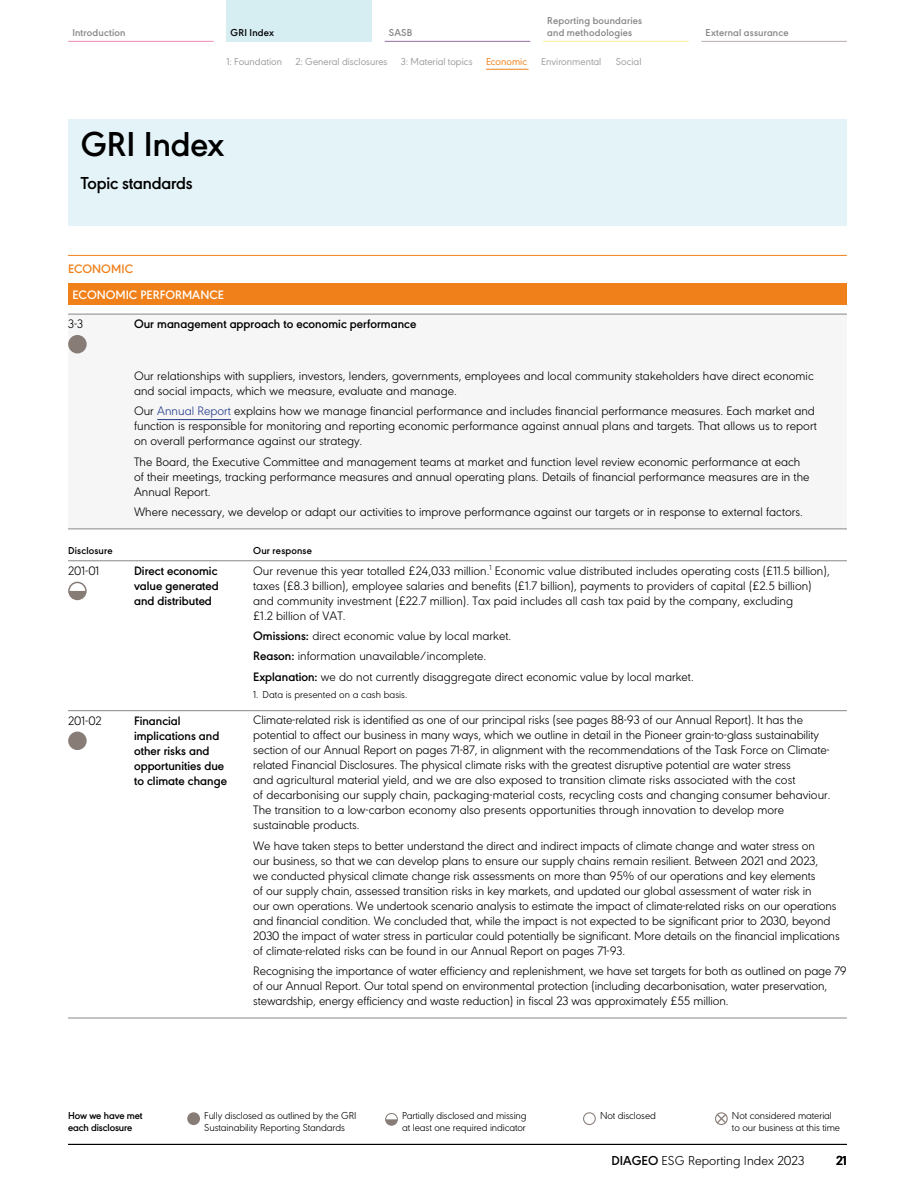
<style>
.page{position:relative;width:915px;height:1191px;background:#fff}
.page>*{position:absolute;margin:0;border:0;box-sizing:border-box;transform-origin:0 0}
.t1{font:600 36px "URW Geometric";letter-spacing:-.005em;color:#000}
.t2{font:600 18px "URW Geometric";letter-spacing:-.01em;color:#000}
.t3{font:300 13.5px "URW Geometric";color:#000}
.t4{font:600 13.5px "URW Geometric";color:#000}
.t5{font:300 12.75px/15px "URW Geometric";color:#000}
.t6{font:600 12.75px/15px "URW Geometric";color:#000;text-align:justify}
.t7{font:600 12.75px "URW Geometric";color:#fff}
.t8{font:600 12.75px "URW Geometric";letter-spacing:.005em;color:#f0801a}
.t9{font:300 10.5px/12px "URW Geometric";letter-spacing:-.01em;color:#000}
.t10{font:600 10.5px/12px "URW Geometric";letter-spacing:.015em;color:#878787}
.t11{font:10.5px "URW Geometric";color:#9d9d9c}
.t12{font:600 10.5px "URW Geometric";letter-spacing:.01em;color:#000}
.t13{font:600 10.5px/12px "URW Geometric";letter-spacing:-.01em;color:#000}
.t14{font:10.5px "URW Geometric";color:#f0801a}
.s1{color:#233a87}
.s2{font-weight:600}
</style>
<div class="page">
<hr style="left:68px;top:255px;width:778px;height:1px;background:#f0801a">
<div style="left:68px;top:283px;width:778px;height:22px;background:#f0801a"></div>
<hr style="left:68px;top:528px;width:66px;height:1px;background:#878787">
<hr style="left:134px;top:528px;width:712px;height:1px;background:#878787">
<hr style="left:68px;top:314px;width:66px;height:1px;background:#878787">
<hr style="left:134px;top:314px;width:712px;height:1px;background:#878787">
<div style="left:68px;top:335px;width:19px;height:18px;background:#887c77;border-radius:50%"></div>
<hr style="left:157px;top:419px;width:74px;height:1px;background:#233a87">
<hr style="left:68px;top:560px;width:66px;height:1px;background:#878787">
<hr style="left:134px;top:560px;width:119px;height:1px;background:#878787">
<hr style="left:253px;top:560px;width:593px;height:1px;background:#878787">
<hr style="left:68px;top:710px;width:66px;height:1px;background:#878787">
<hr style="left:134px;top:710px;width:119px;height:1px;background:#878787">
<hr style="left:253px;top:710px;width:593px;height:1px;background:#878787">
<hr style="left:68px;top:1017px;width:66px;height:1px;background:#878787">
<hr style="left:134px;top:1017px;width:119px;height:1px;background:#878787">
<hr style="left:253px;top:1017px;width:593px;height:1px;background:#878787">
<div style="left:68px;top:581px;width:19px;height:19px;border:2px solid #887c77;border-radius:50%"></div>
<svg style="left:69px;top:591px;width:17px;height:8px"></svg>
<div style="left:68px;top:731px;width:19px;height:19px;background:#887c77;border-radius:50%"></div>
<div style="left:68px;top:119px;width:778px;height:106px;background:#e4f3f7"></div>
<div style="left:187px;top:1112px;width:13px;height:13px;background:#887c77;border-radius:50%"></div>
<div style="left:385px;top:1113px;width:13px;height:12px;border:1px solid #887c77;border-radius:50%"></div>
<svg style="left:385px;top:1119px;width:12px;height:6px"></svg>
<div style="left:583px;top:1112px;width:12px;height:13px;border:1px solid #887c77;border-radius:50%"></div>
<svg style="left:715px;top:1112px;width:12px;height:13px"></svg>
<hr style="left:68px;top:1144px;width:778px;height:1px;background:#000">
<div style="left:226px;top:0;width:146px;height:41px;background:#d6edf2"></div>
<hr style="left:68px;top:41px;width:145px;height:1px;background:#ee8bb6">
<hr style="left:384px;top:41px;width:146px;height:1px;background:#9271a2">
<hr style="left:543px;top:41px;width:145px;height:1px;background:#fcee9a">
<hr style="left:701px;top:41px;width:145px;height:1px;background:#b6ada9">
<hr style="left:486px;top:69px;width:42px;height:1px;background:#f0801a">
<p class="t10" style="left:72px;top:26px;width:55px">Introduction</p>
<p class="t12" style="left:230px;top:25px;width:45px">GRI Index</p>
<p class="t10" style="left:389px;top:26px;width:25px">SASB</p>
<p class="t10" style="left:547px;top:14px;width:96px">Reporting boundaries and methodologies</p>
<p class="t11" style="left:226px;top:54px;width:57px">1: Foundation</p>
<p class="t11" style="left:295px;top:54px;width:93px">2: General disclosures</p>
<p class="t11" style="left:401px;top:54px;width:73px">3: Material topics</p>
<p class="t14" style="left:486px;top:54px;width:43px">Economic</p>
<p class="t11" style="left:541px;top:54px;width:62px">Environmental</p>
<p class="t11" style="left:615px;top:54px;width:27px">Social</p>
<h1 class="t1" style="left:81px;top:117px;width:145px">GRI Index</h1>
<h2 class="t2" style="left:81px;top:169px;width:113px">Topic standards</h2>
<p class="t8" style="left:68px;top:259px;width:67px">ECONOMIC</p>
<p class="t7" style="left:72px;top:285px;width:153px">ECONOMIC PERFORMANCE</p>
<p class="t5" style="left:68px;top:315px;width:17px">3-3</p>
<p class="t6" style="left:134px;top:315px;width:284px">Our management approach to economic performance</p>
<p class="t10" style="left:705px;top:26px;width:84px">External assurance</p>
<p class="t5" style="left:134px;top:367px;width:681px">Our relationships with suppliers, investors, lenders, governments, employees and local community stakeholders have direct economic and social impacts, which we measure, evaluate and manage.</p>
<p class="t5" style="left:134px;top:403px;width:684px">Our <span class="s1">Annual Report</span> explains how we manage financial performance and includes financial performance measures. Each market and function is responsible for monitoring and reporting economic performance against annual plans and targets. That allows us to report on overall performance against our strategy.</p>
<p class="t5" style="left:134px;top:453px;width:676px">The Board, the Executive Committee and management teams at market and function level review economic performance at each of their meetings, tracking performance measures and annual operating plans. Details of financial performance measures are in the<br>Annual Report.</p>
<p class="t5" style="left:134px;top:503px;width:670px">Where necessary, we develop or adapt our activities to improve performance against our targets or in response to external factors.</p>
<p class="t12" style="left:68px;top:543px;width:46px">Disclosure</p>
<p class="t12" style="left:253px;top:543px;width:60px">Our response</p>
<p class="t5" style="left:68px;top:562px;width:33px">201-01</p>
<p class="t6" style="left:134px;top:562px;width:86px">Direct economic value generated and distributed</p>
<p class="t5" style="left:253px;top:562px;width:578px">Our revenue this year totalled £24,033 million.<sup>1</sup> Economic value distributed includes operating costs (£11.5 billion), taxes (£8.3 billion), employee salaries and benefits (£1.7 billion), payments to providers of capital (£2.5 billion) and community investment (£22.7 million). Tax paid includes all cash tax paid by the company, excluding<br>£1.2 billion of VAT.</p>
<p class="t5" style="left:253px;top:624px;width:442px;line-height:20.2px"><span class="s2">Omissions:</span> direct economic value by local market.<br><span class="s2">Reason:</span> information unavailable/incomplete.<br><span class="s2">Explanation:</span> we do not currently disaggregate direct economic value by local market.</p>
<p class="t9" style="left:253px;top:687px;width:156px">1. Data is presented on a cash basis.</p>
<p class="t5" style="left:68px;top:712px;width:35px">201-02</p>
<p class="t6" style="left:134px;top:712px;width:94px;text-align:left">Financial implications and other risks and opportunities due to climate change</p>
<p class="t5" style="left:253px;top:712px;width:578px">Climate-related risk is identified as one of our principal risks (see pages 88-93 of our Annual Report). It has the potential to affect our business in many ways, which we outline in detail in the Pioneer grain-to-glass sustainability section of our Annual Report on pages 71-87, in alignment with the recommendations of the Task Force on Climate&shy;related Financial Disclosures. The physical climate risks with the greatest disruptive potential are water stress<br>and agricultural material yield, and we are also exposed to transition climate risks associated with the cost<br>of decarbonising our supply chain, packaging-material costs, recycling costs and changing consumer behaviour.<br>The transition to a low-carbon economy also presents opportunities through innovation to develop more sustainable products.</p>
<p class="t5" style="left:253px;top:837px;width:587px">We have taken steps to better understand the direct and indirect impacts of climate change and water stress on<br>our business, so that we can develop plans to ensure our supply chains remain resilient. Between 2021 and 2023,<br>we conducted physical climate change risk assessments on more than 95% of our operations and key elements<br>of our supply chain, assessed transition risks in key markets, and updated our global assessment of water risk in<br>our own operations. We undertook scenario analysis to estimate the impact of climate-related risks on our operations and financial condition. We concluded that, while the impact is not expected to be significant prior to 2030, beyond 2030 the impact of water stress in particular could potentially be significant. More details on the financial implications of climate-related risks can be found in our Annual Report on pages 71-93.</p>
<p class="t5" style="left:253px;top:962px;width:595px">Recognising the importance of water efficiency and replenishment, we have set targets for both as outlined on page 79 of our Annual Report. Our total spend on environmental protection (including decarbonisation, water preservation, stewardship, energy efficiency and waste reduction) in fiscal 23 was approximately £55 million.</p>
<p class="t13" style="left:68px;top:1109px;width:76px">How we have met each disclosure</p>
<p class="t9" style="left:204px;top:1109px;width:154px">Fully disclosed as outlined by the GRI<br>Sustainability Reporting Standards</p>
<p class="t9" style="left:402px;top:1109px;width:126px">Partially disclosed and missing at least one required indicator</p>
<p class="t9" style="left:600px;top:1109px;width:57px">Not disclosed</p>
<p class="t9" style="left:731px;top:1109px;width:110px">Not considered material to our business at this time</p>
<p class="t4" style="left:835px;top:1151px;width:12px">21</p>
<p class="t3" style="left:611px;top:1151px;width:194px"><span class="s2">DIAGEO</span> ESG Reporting Index 2023</p>
</div>
